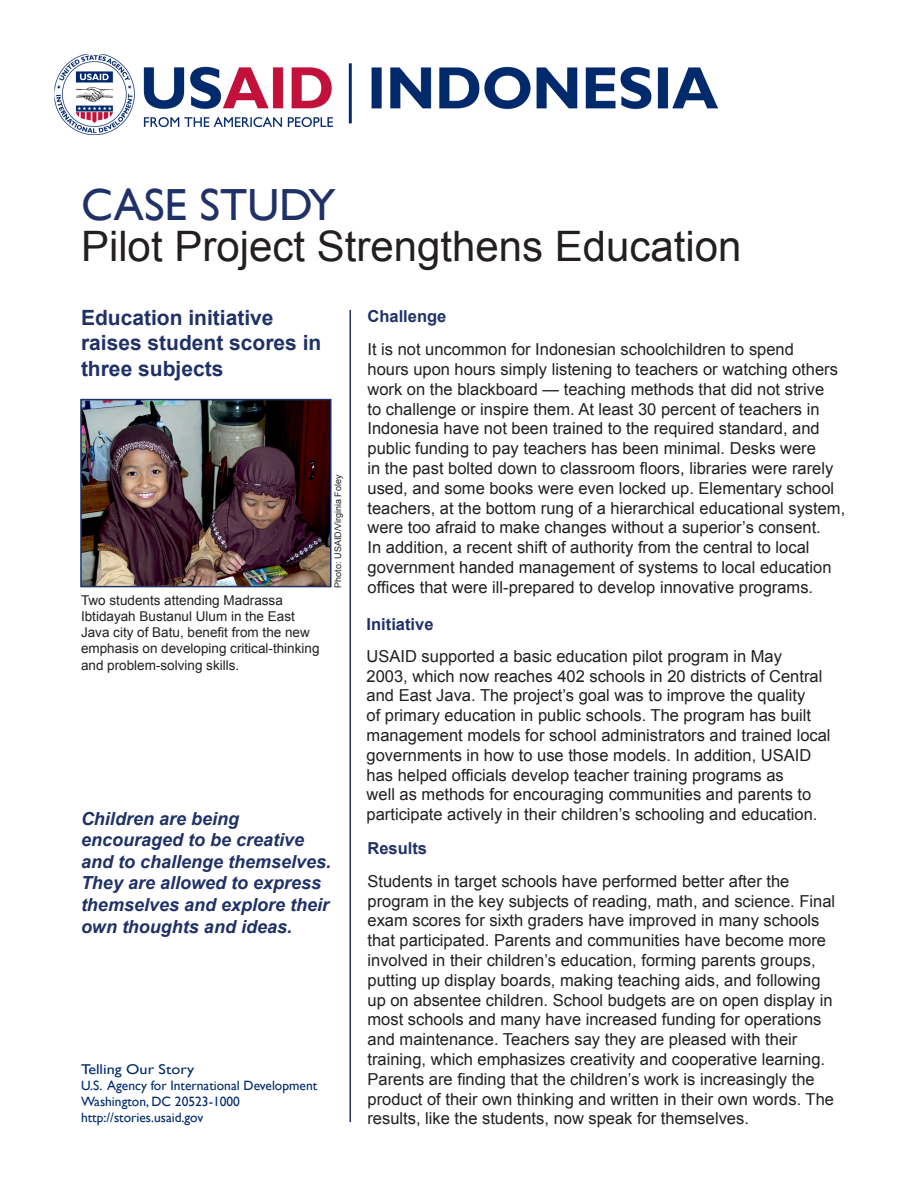
<style>
.page{position:relative;width:918px;height:1188px;background:#fff}
.page>*{position:absolute;margin:0;border:0;box-sizing:border-box;transform-origin:0 0}
.t1{font:45px "Gill Sans";color:#1f3167}
.t2{font:42px "Arial";color:#231f20}
.t3{font:700 21px/25.2px "Arial";color:#1f3167}
.t4{font:italic 700 18px/21.6px "Arial";color:#1f3167}
.t5{font:16.5px/19.8px "Arial";color:#231f20}
.t6{font:700 16.5px "Arial";color:#1f3167}
.t7{font:14.1px "Gill Sans";color:#002a6c;scale:1.14 1}
.t8{font:13.5px/16.2px "Arial";color:#231f20}
.t9{font:13.5px "Gill Sans";color:#002a6c}
.t10{font:9px "Arial";color:#231f20}
</style>
<div class="page">
<hr style="left:350px;top:310px;width:1px;height:812px;background:#1f3167">
<img style="left:83px;top:402px;width:246px;height:182px">
<div style="left:80px;top:399px;width:252px;height:188px;border:2px solid #1f3167"></div>
<img style="left:54px;top:54px;width:663px;height:81px">
<p class="t1" style="left:81px;top:179px;width:256px">CASE STUDY</p>
<p class="t2" style="left:81px;top:218px;width:662px">Pilot Project Strengthens Education</p>
<p class="t3" style="left:81px;top:306px;width:242px">Education initiative raises student scores in three subjects</p>
<p class="t8" style="left:81px;top:592px;width:240px">Two students attending Madrassa Ibtidayah Bustanul Ulum in the East Java city of Batu, benefit from the new emphasis on developing critical-thinking and problem-solving skills.</p>
<p class="t10" style="left:332px;top:588px;width:114px;rotate:-90deg">Photo: USAID/Virginia Foley</p>
<p class="t4" style="left:81px;top:808px;width:252px">Children are being encouraged to be creative and to challenge themselves.<br>They are allowed to express themselves and explore their own thoughts and ideas.</p>
<p class="t7" style="left:81px;top:1061px;width:101px">Telling Our Story</p>
<p class="t9" style="left:81px;top:1078px;width:238px">U.S. Agency for International Development</p>
<p class="t9" style="left:81px;top:1094px;width:161px">Washington, DC 20523-1000</p>
<p class="t9" style="left:81px;top:1110px;width:124px">http://stories.usaid.gov</p>
<p class="t6" style="left:368px;top:305px;width:80px">Challenge</p>
<p class="t5" style="left:368px;top:340px;width:479px">It is not uncommon for Indonesian schoolchildren to spend<br>hours upon hours simply listening to teachers or watching others work on the blackboard — teaching methods that did not strive<br>to challenge or inspire them. At least 30 percent of teachers in Indonesia have not been trained to the required standard, and public funding to pay teachers has been minimal. Desks were<br>in the past bolted down to classroom floors, libraries were rarely used, and some books were even locked up. Elementary school teachers, at the bottom rung of a hierarchical educational system, were too afraid to make changes without a superior’s consent.<br>In addition, a recent shift of authority from the central to local government handed management of systems to local education offices that were ill-prepared to develop innovative programs.</p>
<p class="t6" style="left:367px;top:613px;width:68px">Initiative</p>
<p class="t5" style="left:367px;top:646px;width:466px">USAID supported a basic education pilot program in May<br>2003, which now reaches 402 schools in 20 districts of Central and East Java. The project’s goal was to improve the quality<br>of primary education in public schools. The program has built management models for school administrators and trained local governments in how to use those models. In addition, USAID has helped officials develop teacher training programs as<br>well as methods for encouraging communities and parents to participate actively in their children’s schooling and education.</p>
<p class="t6" style="left:368px;top:838px;width:61px">Results</p>
<p class="t5" style="left:368px;top:871px;width:469px">Students in target schools have performed better after the program in the key subjects of reading, math, and science. Final exam scores for sixth graders have improved in many schools that participated. Parents and communities have become more involved in their children’s education, forming parents groups, putting up display boards, making teaching aids, and following up on absentee children. School budgets are on open display in most schools and many have increased funding for operations and maintenance. Teachers say they are pleased with their training, which emphasizes creativity and cooperative learning.<br>Parents are finding that the children’s work is increasingly the product of their own thinking and written in their own words. The results, like the students, now speak for themselves.</p>
</div>
